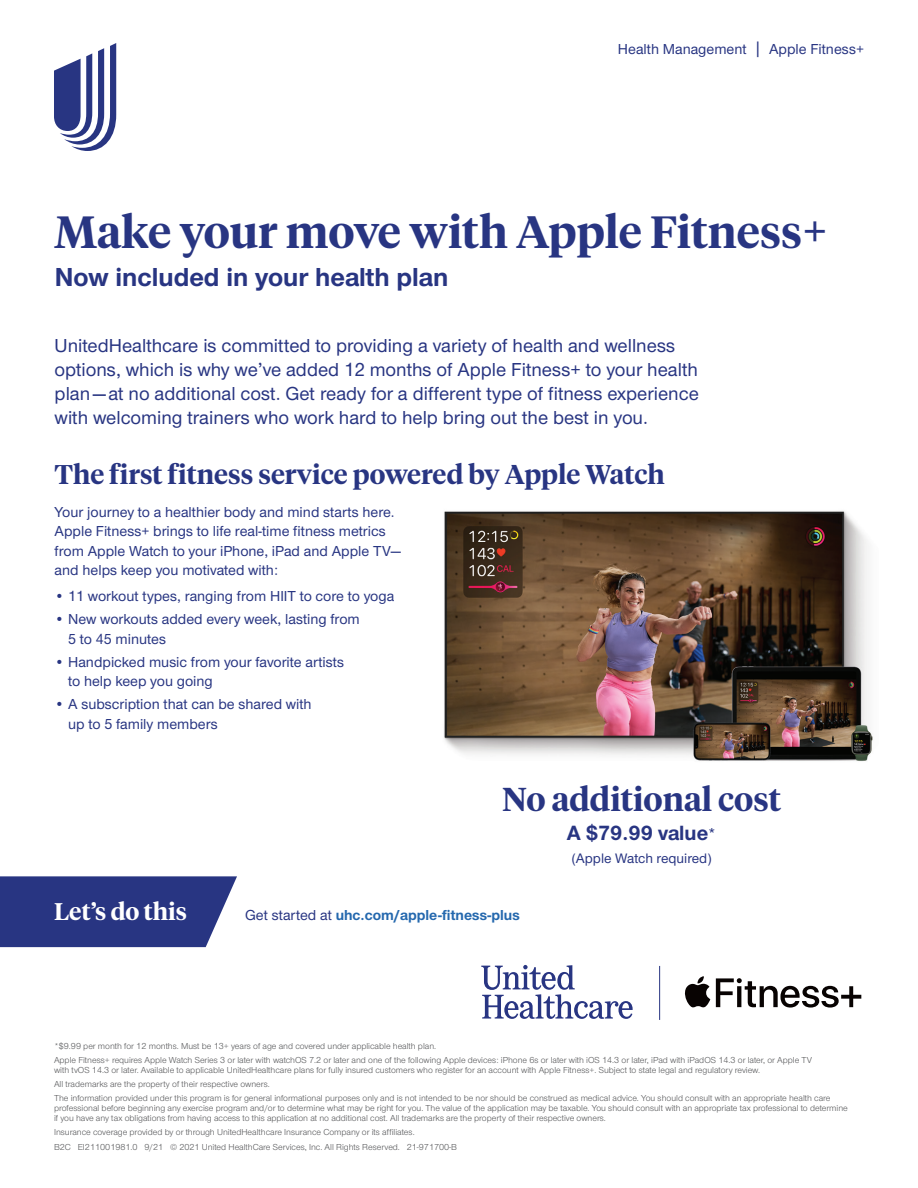
<style>
.page{position:relative;width:918px;height:1188px;background:#fff}
.page>*{position:absolute;margin:0;border:0;box-sizing:border-box;transform-origin:0 0}
.t1{font:600 45px "UHC Serif Headline";color:#283582}
.t2{font:600 33px "UHC Serif Headline";color:#283582}
.t3{font:600 27px "UHC Serif Headline";color:#283582}
.t4{font:700 27px "UHC Sans";color:#283582}
.t5{font:600 24px "UHC Serif Headline";color:#fff}
.t6{font:700 21.3px "UHC Sans";color:#283582}
.t7{font:500 19.5px/24px "UHC Sans";color:#283582}
.t8{font:500 15px/19.5px "UHC Sans";color:#283582}
.t9{font:700 15px "UHC Sans";color:#2468ae}
.t10{font:500 14.25px "UHC Sans";color:#283582}
.t11{font:9px/14.2px "UHC Sans";color:#57585a}
.s1{font-size:18.75px}
.s2{font-weight:500;font-size:18px}
.s3{font-weight:500;color:#283582}
</style>
<div class="page">
<hr style="left:659px;top:966px;width:1px;height:54px;background:#283582">
<svg style="left:481px;top:965px;width:152px;height:54px"></svg>
<img style="left:444px;top:511px;width:429px;height:250px">
<svg style="left:54px;top:43px;width:62px;height:108px"></svg>
<svg style="left:0;top:876px;width:237px;height:71px;background:#37438a"></svg>
<svg style="left:684px;top:976px;width:26px;height:31px"></svg>
<svg style="left:716px;top:978px;width:145px;height:30px"></svg>
<h3 class="t8" style="left:618px;top:39px;width:248px">Health Management <span class="s1">|</span> Apple Fitness+</h3>
<h1 class="t1" style="left:54px;top:202px;width:775px">Make your move with Apple Fitness+</h1>
<h3 class="t4" style="left:55px;top:259px;width:395px">Now included in your health plan</h3>
<p class="t7" style="left:55px;top:333px;width:646px">UnitedHealthcare is committed to providing a variety of health and wellness options, which is why we’ve added 12 months of Apple Fitness+ to your health plan—at no additional cost. Get ready for a different type of fitness experience with welcoming trainers who work hard to help bring out the best in you.</p>
<h3 class="t3" style="left:55px;top:456px;width:612px">The first fitness service powered by Apple Watch</h3>
<h3 class="t8" style="left:55px;top:501px;width:348px">Your journey to a healthier body and mind starts here.<br>Apple Fitness+ brings to life real-time fitness metrics from Apple Watch to your iPhone, iPad and Apple TV— and helps keep you motivated with:</h3>
<h3 class="t8" style="left:55px;top:586px;width:341px">• 11 workout types, ranging from HIIT to core to yoga</h3>
<h3 class="t8" style="left:68px;top:609px;width:293px;text-indent:-14px">• New workouts added every week, lasting from<br>5 to 45 minutes</h3>
<h3 class="t8" style="left:68px;top:651px;width:277px;text-indent:-14px">• Handpicked music from your favorite artists to help keep you going</h3>
<h3 class="t8" style="left:68px;top:694px;width:245px;text-indent:-14px">• A subscription that can be shared with up to 5 family members</h3>
<h2 class="t2" style="left:502px;top:776px;width:281px">No additional cost</h2>
<h3 class="t6" style="left:567px;top:818px;width:152px">A $79.99 value<span class="s2">*</span></h3>
<h3 class="t10" style="left:572px;top:848px;width:141px">(Apple Watch required)</h3>
<h3 class="t5" style="left:54px;top:895px;width:135px">Let’s do this</h3>
<h3 class="t9" style="left:245px;top:905px;width:276px"><span class="s3">Get started at</span> uhc.com/apple-fitness-plus</h3>
<p class="t11" style="left:54px;top:1039px;width:760px">*$9.99 per month for 12 months. Must be 13+ years of age and covered under applicable health plan.<br>Apple Fitness+ requires Apple Watch Series 3 or later with watchOS 7.2 or later and one of the following Apple devices: iPhone 6s or later with iOS 14.3 or later, iPad with iPadOS 14.3 or later, or Apple TV</p>
<p class="t11" style="left:54px;top:1063px;width:778px">with tvOS 14.3 or later. Available to applicable UnitedHealthcare plans for fully insured customers who register for an account with Apple Fitness+. Subject to state legal and regulatory review.<br>All trademarks are the property of their respective owners.<br>The information provided under this program is for general informational purposes only and is not intended to be nor should be construed as medical advice. You should consult with an appropriate health care</p>
<p class="t11" style="left:54px;top:1103px;width:795px;line-height:9.8px">professional before beginning any exercise program and/or to determine what may be right for you. The value of the application may be taxable. You should consult with an appropriate tax professional to determine if you have any tax obligations from having access to this application at no additional cost. All trademarks are the property of their respective owners.</p>
<p class="t11" style="left:54px;top:1125px;width:405px;line-height:14.9px">Insurance coverage provided by or through UnitedHealthcare Insurance Company or its affiliates.<br>B2C EI211001981.0 9/21 © 2021 United HealthCare Services, Inc. All Rights Reserved. 21-971700-B</p>
</div>
